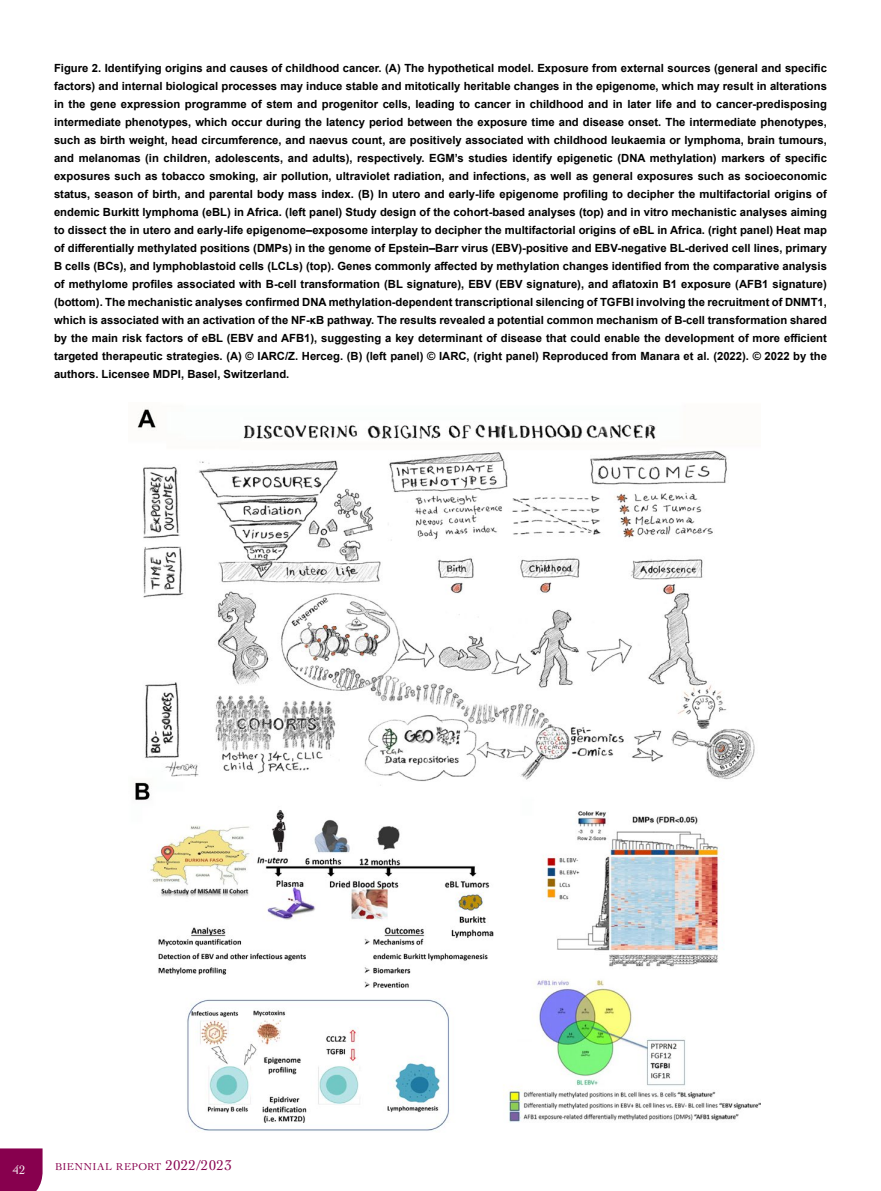
<style>
.page{position:relative;width:881px;height:1191px;background:#fff}
.page>*{position:absolute;margin:0;border:0;box-sizing:border-box;transform-origin:0 0}
.t1{font:12.75px "Cochin LT Std";color:#fff}
.t2{font:700 11.25px/18px "Arial";color:#000;text-align:justify}
.t3{font:10.5px "Cochin LT Std";letter-spacing:.03em;color:#87004e}
.s1{font-size:15px}
</style>
<div class="page">
<div style="left:0;top:1148px;width:43px;height:43px;background:#87004e"></div>
<img style="left:135px;top:408px;width:625px;height:723px">
<p class="t2" style="left:54px;top:59px;width:774px">Figure 2. Identifying origins and causes of childhood cancer. (A) The hypothetical model. Exposure from external sources (general and specific factors) and internal biological processes may induce stable and mitotically heritable changes in the epigenome, which may result in alterations in the gene expression programme of stem and progenitor cells, leading to cancer in childhood and in later life and to cancer-predisposing intermediate phenotypes, which occur during the latency period between the exposure time and disease onset. The intermediate phenotypes, such as birth weight, head circumference, and naevus count, are positively associated with childhood leukaemia or lymphoma, brain tumours, and melanomas (in children, adolescents, and adults), respectively. EGM’s studies identify epigenetic (DNA methylation) markers of specific exposures such as tobacco smoking, air pollution, ultraviolet radiation, and infections, as well as general exposures such as socioeconomic status, season of birth, and parental body mass index. (B) In utero and early-life epigenome profiling to decipher the multifactorial origins of endemic Burkitt lymphoma (eBL) in Africa. (left panel) Study design of the cohort-based analyses (top) and in vitro mechanistic analyses aiming to dissect the in utero and early-life epigenome–exposome interplay to decipher the multifactorial origins of eBL in Africa. (right panel) Heat map of differentially methylated positions (DMPs) in the genome of Epstein–Barr virus (EBV)-positive and EBV-negative BL-derived cell lines, primary B cells (BCs), and lymphoblastoid cells (LCLs) (top). Genes commonly affected by methylation changes identified from the comparative analysis of methylome profiles associated with B-cell transformation (BL signature), EBV (EBV signature), and aflatoxin B1 exposure (AFB1 signature) (bottom). The mechanistic analyses confirmed DNA methylation-dependent transcriptional silencing of TGFBI involving the recruitment of DNMT1, which is associated with an activation of the NF-κB pathway. The results revealed a potential common mechanism of B-cell transformation shared by the main risk factors of eBL (EBV and AFB1), suggesting a key determinant of disease that could enable the development of more efficient targeted therapeutic strategies. (A) © IARC/Z. Herceg. (B) (left panel) © IARC, (right panel) Reproduced from Manara et al. (2022). © 2022 by the authors. Licensee MDPI, Basel, Switzerland.</p>
<p class="t1" style="left:13px;top:1162px;width:14px">42</p>
<p class="t3" style="left:55px;top:1161px;width:178px">BIENNIAL REPORT <span class="s1">2022/2023</span></p>
</div>
